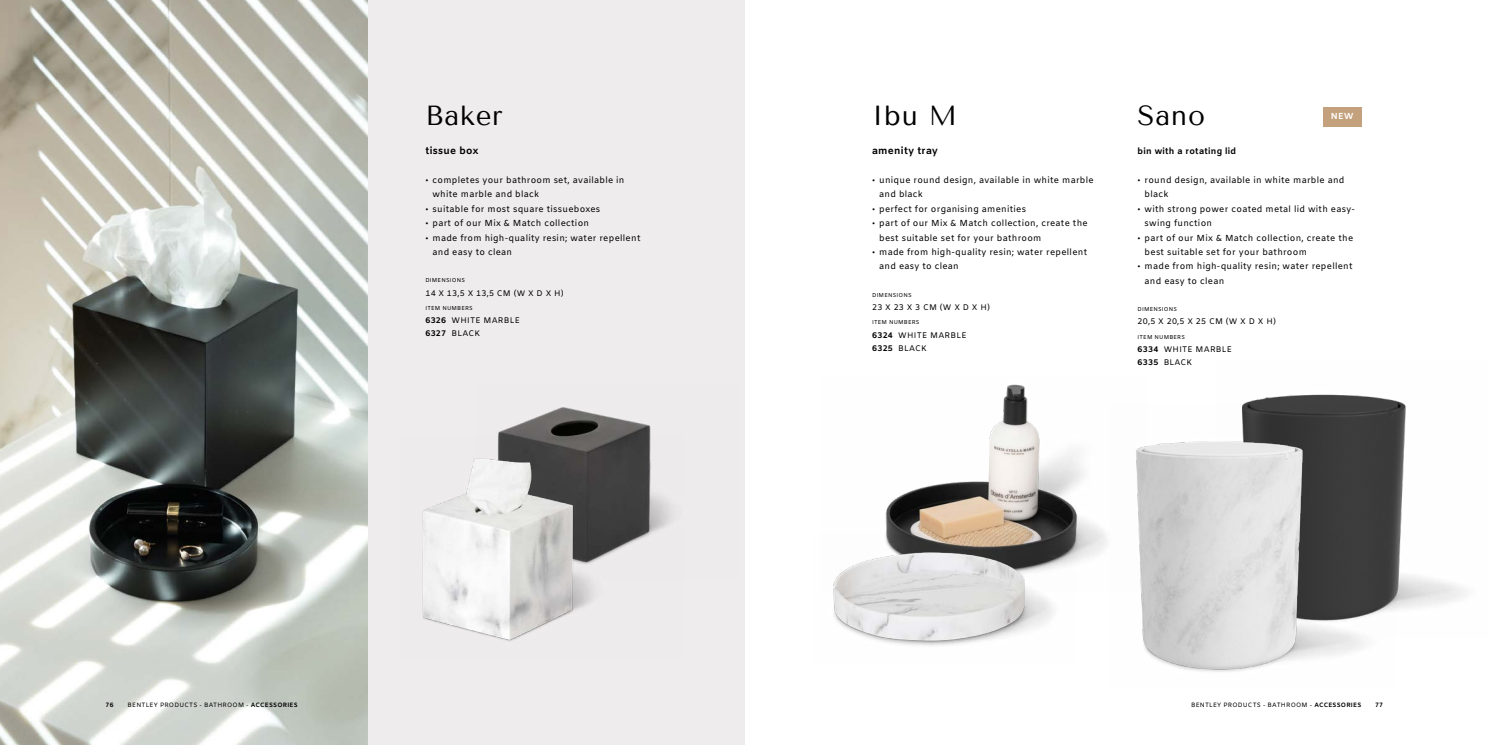
<style>
.page{position:relative;width:1489px;height:745px;background:#fff}
.page>*{position:absolute;margin:0;border:0;box-sizing:border-box;transform-origin:0 0}
.t1{font:27.5px "Tenor Sans";letter-spacing:.03em;color:#000}
.t2{font:700 10px "Amiko";letter-spacing:.03em;color:#000}
.t3{font:8.75px/14.4px "Amiko";letter-spacing:.03em;color:#000}
.t4{font:700 8.75px "Amiko";letter-spacing:.03em;color:#000}
.t5{font:700 8.75px "Amiko";color:#fff}
.t6{font:8.12px/13.1px "Amiko";letter-spacing:.03em;color:#000}
.t7{font:6.25px "Amiko";letter-spacing:.03em;color:#000}
.t8{font:700 6.25px "Amiko";color:#000}
.t9{font:5.62px "Amiko";letter-spacing:.03em;color:#000}
.s1{font-weight:700}
</style>
<div class="page">
<img style="left:1245px;top:394px;width:220px;height:216px">
<div style="left:366px;top:0;width:378px;height:744px;background:#eeecec"></div>
<img style="left:0;top:0;width:367px;height:744px">
<img style="left:885px;top:384px;width:222px;height:178px">
<img style="left:833px;top:533px;width:242px;height:113px">
<img style="left:1136px;top:403px;width:258px;height:269px">
<div style="left:1322px;top:107px;width:39px;height:19px;background:#c3a17d"></div>
<img style="left:498px;top:407px;width:153px;height:28px">
<img style="left:422px;top:435px;width:251px;height:206px">
<h1 class="t1" style="left:425px;top:100px;width:79px">Baker</h1>
<p class="t2" style="left:425px;top:144px;width:54px">tissue box</p>
<p class="t3" style="left:432px;top:173px;width:193px;text-indent:-7px">• completes your bathroom set, available in white marble and black</p>
<p class="t3" style="left:425px;top:202px;width:176px">• suitable for most square tissueboxes</p>
<p class="t3" style="left:425px;top:216px;width:165px">• part of our Mix &amp; Match collection</p>
<p class="t3" style="left:432px;top:231px;width:209px;text-indent:-7px">• made from high-quality resin; water repellent and easy to clean</p>
<p class="t9" style="left:425px;top:277px;width:41px">DIMENSIONS</p>
<p class="t6" style="left:425px;top:287px;width:140px">14 X 13,5 X 13,5 CM (W X D X H)</p>
<p class="t9" style="left:425px;top:304px;width:49px">ITEM NUMBERS</p>
<p class="t6" style="left:425px;top:314px;width:96px"><span class="s1">6326</span> WHITE MARBLE<br><span class="s1">6327</span> BLACK</p>
<h1 class="t1" style="left:872px;top:100px;width:87px">Ibu M</h1>
<p class="t2" style="left:872px;top:144px;width:67px">amenity tray</p>
<p class="t3" style="left:879px;top:173px;width:216px;text-indent:-7px">• unique round design, available in white marble and black</p>
<p class="t3" style="left:872px;top:202px;width:155px">• perfect for organising amenities</p>
<p class="t3" style="left:879px;top:216px;width:210px;text-indent:-7px">• part of our Mix &amp; Match collection, create the best suitable set for your bathroom</p>
<p class="t3" style="left:879px;top:245px;width:209px;text-indent:-7px">• made from high-quality resin; water repellent and easy to clean</p>
<p class="t9" style="left:872px;top:291px;width:41px">DIMENSIONS</p>
<p class="t6" style="left:872px;top:301px;width:119px">23 X 23 X 3 CM (W X D X H)</p>
<p class="t9" style="left:872px;top:319px;width:49px">ITEM NUMBERS</p>
<p class="t6" style="left:872px;top:328px;width:96px"><span class="s1">6324</span> WHITE MARBLE<br><span class="s1">6325</span> BLACK</p>
<h1 class="t1" style="left:1137px;top:100px;width:69px">Sano</h1>
<p class="t4" style="left:1137px;top:145px;width:100px">bin with a rotating lid</p>
<p class="t3" style="left:1144px;top:173px;width:201px;text-indent:-7px">• round design, available in white marble and black</p>
<p class="t3" style="left:1144px;top:202px;width:212px;text-indent:-7px">• with strong power coated metal lid with easy&shy;swing function</p>
<p class="t3" style="left:1144px;top:231px;width:210px;text-indent:-7px">• part of our Mix &amp; Match collection, create the best suitable set for your bathroom</p>
<p class="t3" style="left:1144px;top:260px;width:209px;text-indent:-7px">• made from high-quality resin; water repellent and easy to clean</p>
<p class="t9" style="left:1137px;top:306px;width:41px">DIMENSIONS</p>
<p class="t6" style="left:1137px;top:315px;width:140px">20,5 X 20,5 X 25 CM (W X D X H)</p>
<p class="t9" style="left:1137px;top:333px;width:49px">ITEM NUMBERS</p>
<p class="t6" style="left:1137px;top:343px;width:96px"><span class="s1">6334</span> WHITE MARBLE<br><span class="s1">6335</span> BLACK</p>
<p class="t5" style="left:1330px;top:111px;width:24px">NEW</p>
<p class="t8" style="left:106px;top:700px;width:9px">76</p>
<p class="t7" style="left:128px;top:700px;width:172px">BENTLEY PRODUCTS - BATHROOM - <span class="s1">ACCESSORIES</span></p>
<p class="t7" style="left:1191px;top:700px;width:172px">BENTLEY PRODUCTS - BATHROOM - <span class="s1">ACCESSORIES</span></p>
<p class="t8" style="left:1374px;top:700px;width:9px">77</p>
</div>
